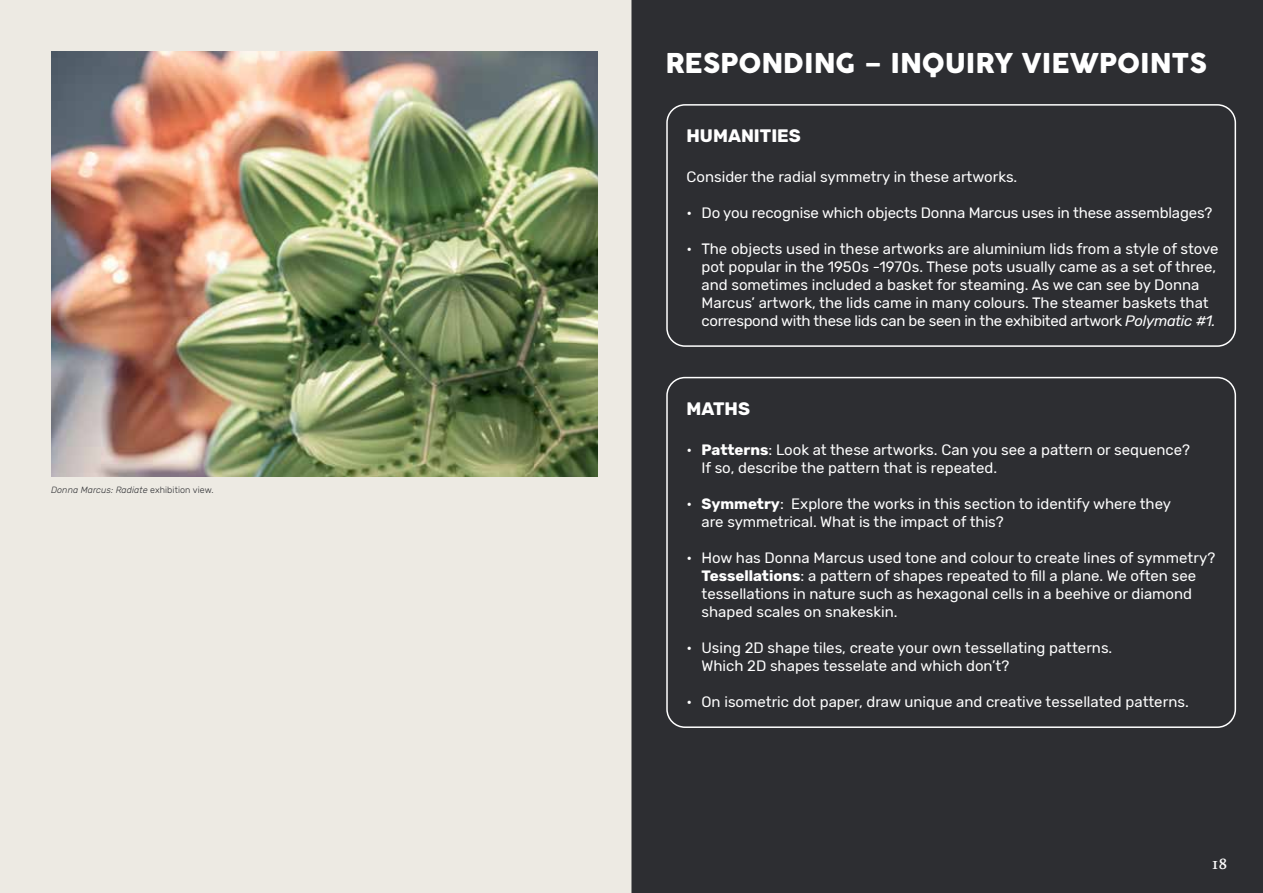
<style>
.page{position:relative;width:1263px;height:893px;background:#edeae3}
.page>*{position:absolute;margin:0;border:0;box-sizing:border-box;transform-origin:0 0}
.t1{font:27px "Cocogoose Pro";color:#fff}
.t2{font:700 18px "Rubik";color:#fff}
.t3{font:500 16.5px "Milo Serif OT";color:#fff}
.t4{font:15px/18px "Rubik";color:#fff}
.t5{font:italic 300 9px "Rubik";letter-spacing:.01em;color:#2d2e32}
.s1{font-style:normal}
.s2{font-style:italic}
.s3{font-weight:700}
</style>
<div class="page">
<div style="left:631px;top:0;width:632px;height:893px;background:#2d2e32"></div>
<div style="left:666px;top:104px;width:570px;height:243px;border:2px solid #fff;border-radius:18px"></div>
<div style="left:666px;top:377px;width:570px;height:351px;border:2px solid #fff;border-radius:18px"></div>
<img style="left:51px;top:51px;width:546px;height:425px">
<p class="t5" style="left:51px;top:485px;width:164px">Donna Marcus: Radiate <span class="s1">exhibition view.</span></p>
<h1 class="t1" style="left:665px;top:45px;width:543px">RESPONDING – INQUIRY VIEWPOINTS</h1>
<p class="t2" style="left:686px;top:125px;width:116px">HUMANITIES</p>
<p class="t4" style="left:686px;top:169px;width:332px">Consider the radial symmetry in these artworks.</p>
<p class="t4" style="left:686px;top:205px;width:527px">• Do you recognise which objects Donna Marcus uses in these assemblages?</p>
<p class="t4" style="left:701px;top:241px;width:518px;text-indent:-15px">• The objects used in these artworks are aluminium lids from a style of stove pot popular in the 1950s -1970s. These pots usually came as a set of three, and sometimes included a basket for steaming. As we can see by Donna Marcus’ artwork, the lids came in many colours. The steamer baskets that correspond with these lids can be seen in the exhibited artwork <span class="s2">Polymatic #1.</span></p>
<p class="t2" style="left:686px;top:398px;width:65px">MATHS</p>
<p class="t4" style="left:701px;top:441px;width:490px;text-indent:-15px">• <span class="s3">Patterns</span>: Look at these artworks. Can you see a pattern or sequence?<br>If so, describe the pattern that is repeated.</p>
<p class="t4" style="left:701px;top:495px;width:471px;text-indent:-15px">• <span class="s3">Symmetry</span>: Explore the works in this section to identify where they are symmetrical. What is the impact of this?</p>
<p class="t4" style="left:701px;top:549px;width:515px;text-indent:-15px">• How has Donna Marcus used tone and colour to create lines of symmetry?<br><span class="s3">Tessellations</span>: a pattern of shapes repeated to fill a plane. We often see tessellations in nature such as hexagonal cells in a beehive or diamond shaped scales on snakeskin.</p>
<p class="t4" style="left:701px;top:639px;width:412px;text-indent:-15px">• Using 2D shape tiles, create your own tessellating patterns.<br>Which 2D shapes tesselate and which don’t?</p>
<p class="t4" style="left:686px;top:693px;width:504px">• On isometric dot paper, draw unique and creative tessellated patterns.</p>
<p class="t3" style="left:1212px;top:855px;width:17px">18</p>
</div>
